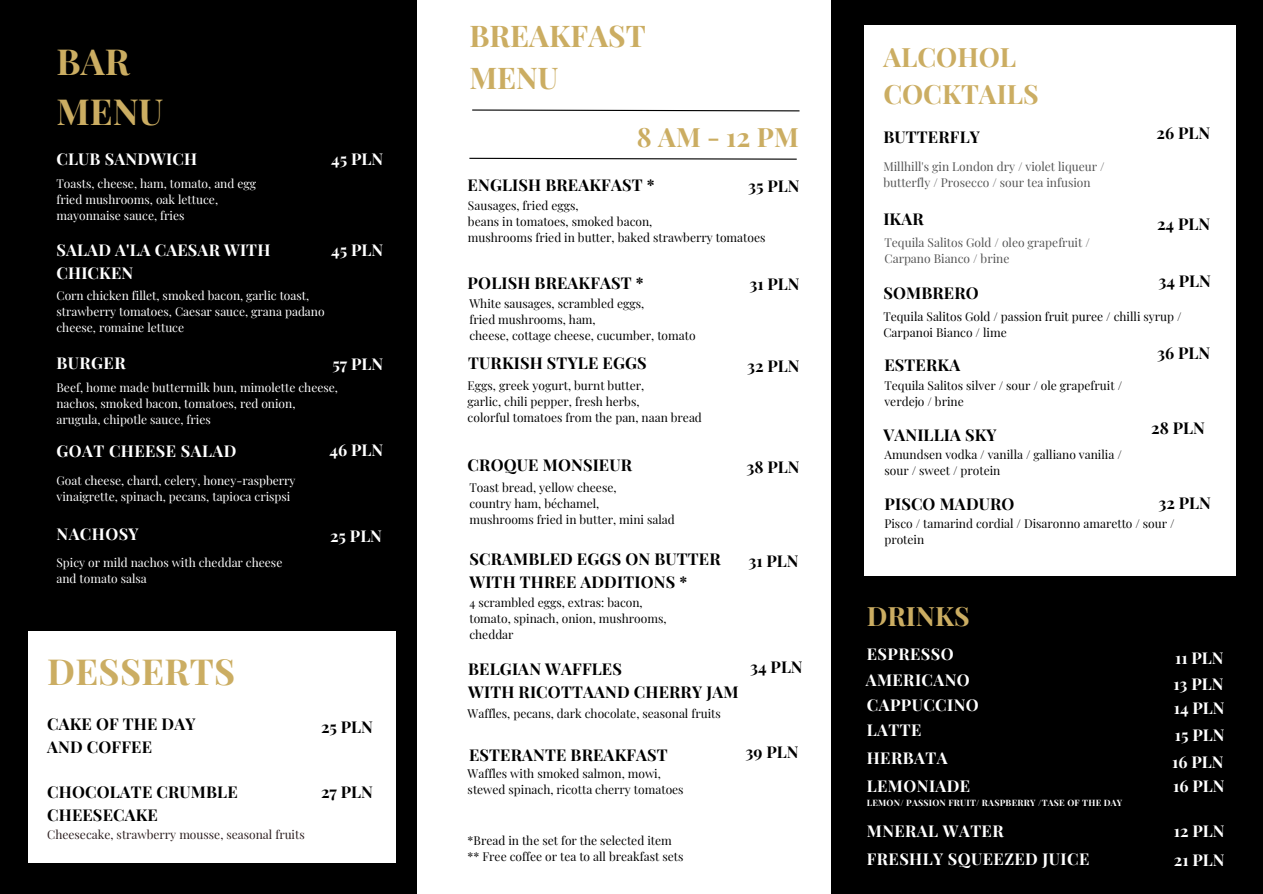
<style>
.page{position:relative;width:1263px;height:894px;background:#fff}
.page>*{position:absolute;margin:0;border:0;box-sizing:border-box;transform-origin:0 0}
.t1{font:700 36px/49.5px "Playfair Display";letter-spacing:.01em;color:#cbad62}
.t2{font:700 30px/41.5px "Playfair Display";color:#cbad62}
.t3{font:700 26.7px/37px "Playfair Display";color:#cbad62}
.t4{font:700 16.35px/22.5px "Playfair Display";letter-spacing:.01em;color:#000}
.t5{font:700 16.35px/24.6px "Playfair Display";letter-spacing:.025em;color:#fff}
.t6{font:700 16.35px/27.2px "Playfair Display";color:#fff}
.t7{font:12px/16px "Playfair Display";color:#000}
.t8{font:12px/16px "Playfair Display";color:#fff}
.t9{font:12px/16px "Playfair Display";color:#545454}
.t10{font:12px "Playfair Display";color:#2c1e1f}
.t11{font:700 8.85px "Playfair Display";letter-spacing:.025em;color:#fff}
</style>
<div class="page">
<div style="left:0;top:0;width:1263px;height:893px;background:#000"></div>
<div style="left:29px;top:631px;width:367px;height:232px;background:#fff"></div>
<div style="left:865px;top:25px;width:371px;height:550px;background:#fff"></div>
<div style="left:417px;top:0;width:413px;height:893px;background:#fff"></div>
<svg style="left:472px;top:109px;width:328px;height:3px"></svg>
<svg style="left:469px;top:157px;width:328px;height:3px"></svg>
<h1 class="t1" style="left:56px;top:35px;width:108px">BAR<br>MENU</h1>
<h3 class="t5" style="left:56px;top:145px;width:142px">CLUB SANDWICH</h3>
<p class="t8" style="left:56px;top:175px;width:201px">Toasts, cheese, ham, tomato, and egg fried mushrooms, oak lettuce, mayonnaise sauce, fries</p>
<h3 class="t5" style="left:56px;top:238px;width:215px;line-height:22.5px">SALAD A'LA CAESAR WITH<br>CHICKEN</h3>
<h3 class="t5" style="left:331px;top:145px;width:54px">45 PLN</h3>
<h3 class="t5" style="left:331px;top:237px;width:54px">45 PLN</h3>
<p class="t8" style="left:56px;top:287px;width:270px">Corn chicken fillet, smoked bacon, garlic toast, strawberry tomatoes, Caesar sauce, grana padano cheese, romaine lettuce</p>
<h3 class="t5" style="left:56px;top:349px;width:71px">BURGER</h3>
<h3 class="t5" style="left:332px;top:351px;width:52px">57 PLN</h3>
<p class="t8" style="left:56px;top:378px;width:283px">Beef, home made buttermilk bun, mimolette cheese, nachos, smoked bacon, tomatoes, red onion, arugula, chipotle sauce, fries</p>
<h3 class="t5" style="left:56px;top:438px;width:181px">GOAT CHEESE SALAD</h3>
<p class="t8" style="left:56px;top:471px;width:241px">Goat cheese, chard, celery, honey-raspberry vinaigrette, spinach, pecans, tapioca crispsi</p>
<h3 class="t5" style="left:56px;top:520px;width:84px">NACHOSY</h3>
<p class="t8" style="left:56px;top:554px;width:227px">Spicy or mild nachos with cheddar cheese and tomato salsa</p>
<h3 class="t5" style="left:330px;top:437px;width:55px">46 PLN</h3>
<h3 class="t5" style="left:330px;top:522px;width:53px">25 PLN</h3>
<h1 class="t1" style="left:47px;top:645px;width:190px">DESSERTS</h1>
<h3 class="t4" style="left:47px;top:712px;width:150px">CAKE OF THE DAY<br>AND COFFEE</h3>
<h3 class="t4" style="left:47px;top:780px;width:192px">CHOCOLATE CRUMBLE<br>CHEESECAKE</h3>
<p class="t10" style="left:47px;top:826px;width:259px">Cheesecake, strawberry mousse, seasonal fruits</p>
<h3 class="t4" style="left:321px;top:714px;width:53px">25 PLN</h3>
<h3 class="t4" style="left:321px;top:780px;width:53px">27 PLN</h3>
<h2 class="t2" style="left:469px;top:14px;width:178px">BREAKFAST<br>MENU</h2>
<h3 class="t3" style="left:637px;top:117px;width:163px">8AM-12PM</h3>
<h3 class="t4" style="left:468px;top:173px;width:188px">ENGLISH BREAKFAST *</h3>
<p class="t7" style="left:468px;top:196px;width:299px">Sausages, fried eggs,<br>beans in tomatoes, smoked bacon,<br>mushrooms fried in butter, baked strawberry tomatoes</p>
<h3 class="t4" style="left:748px;top:174px;width:53px">35 PLN</h3>
<h3 class="t4" style="left:468px;top:270px;width:178px">POLISH BREAKFAST *</h3>
<p class="t7" style="left:469px;top:295px;width:228px">White sausages, scrambled eggs,<br>fried mushrooms, ham,<br>cheese, cottage cheese, cucumber, tomato</p>
<h3 class="t4" style="left:468px;top:351px;width:180px">TURKISH STYLE EGGS</h3>
<p class="t7" style="left:468px;top:376px;width:236px">Eggs, greek yogurt, burnt butter,<br>garlic, chili pepper, fresh herbs,<br>colorful tomatoes from the pan, naan bread</p>
<h3 class="t4" style="left:749px;top:271px;width:52px">31 PLN</h3>
<h3 class="t4" style="left:747px;top:353px;width:54px">32 PLN</h3>
<h3 class="t4" style="left:468px;top:453px;width:166px">CROQUE MONSIEUR</h3>
<p class="t7" style="left:469px;top:478px;width:207px">Toast bread, yellow cheese,<br>country ham, béchamel,<br>mushrooms fried in butter, mini salad</p>
<h3 class="t4" style="left:747px;top:454px;width:55px">38 PLN</h3>
<h3 class="t4" style="left:469px;top:547px;width:253px">SCRAMBLED EGGS ON BUTTER<br>WITH THREE ADDITIONS *</h3>
<p class="t7" style="left:469px;top:594px;width:199px">4 scrambled eggs, extras: bacon, tomato, spinach, onion, mushrooms, cheddar</p>
<h3 class="t4" style="left:468px;top:656px;width:272px">BELGIAN WAFFLES<br>WITH RICOTTAAND CHERRY JAM</h3>
<p class="t7" style="left:468px;top:704px;width:255px">Waffles, pecans, dark chocolate, seasonal fruits</p>
<h3 class="t4" style="left:748px;top:549px;width:52px">31 PLN</h3>
<h3 class="t4" style="left:750px;top:655px;width:54px">34 PLN</h3>
<h3 class="t4" style="left:469px;top:742px;width:200px">ESTERANTE BREAKFAST</h3>
<h3 class="t4" style="left:746px;top:740px;width:54px">39 PLN</h3>
<p class="t7" style="left:468px;top:764px;width:218px">Waffles with smoked salmon, mowi, stewed spinach, ricotta cherry tomatoes</p>
<p class="t7" style="left:468px;top:831px;width:217px">*Bread in the set for the selected item ** Free coffee or tea to all breakfast sets</p>
<h3 class="t3" style="left:883px;top:37px;width:157px">ALCOHOL<br>COCKTAILS</h3>
<h3 class="t4" style="left:883px;top:125px;width:98px">BUTTERFLY</h3>
<p class="t9" style="left:883px;top:157px;width:223px">Millhill's gin London dry / violet liqueur / butterfly / Prosecco / sour tea infusion</p>
<h3 class="t4" style="left:883px;top:207px;width:42px">IKAR</h3>
<p class="t9" style="left:884px;top:234px;width:207px">Tequila Salitos Gold / oleo grapefruit /<br>Carpano Bianco / brine</p>
<h3 class="t4" style="left:883px;top:281px;width:97px">SOMBRERO</h3>
<h3 class="t4" style="left:1156px;top:121px;width:55px">26 PLN</h3>
<h3 class="t4" style="left:1157px;top:212px;width:55px">24 PLN</h3>
<h3 class="t4" style="left:1158px;top:268px;width:54px">34 PLN</h3>
<p class="t7" style="left:883px;top:308px;width:300px">Tequila Salitos Gold / passion fruit puree / chilli syrup /<br>Carpanoi Bianco / lime</p>
<h3 class="t4" style="left:884px;top:352px;width:77px">ESTERKA</h3>
<p class="t7" style="left:884px;top:376px;width:239px">Tequila Salitos silver / sour / ole grapefruit / verdejo / brine</p>
<h3 class="t4" style="left:883px;top:422px;width:115px">VANILLIA SKY</h3>
<h3 class="t4" style="left:1157px;top:341px;width:55px">36 PLN</h3>
<h3 class="t4" style="left:1151px;top:416px;width:55px">28 PLN</h3>
<p class="t7" style="left:884px;top:445px;width:239px">Amundsen vodka / vanilla / galliano vanilia / sour / sweet / protein</p>
<h3 class="t4" style="left:884px;top:492px;width:132px">PISCO MADURO</h3>
<h3 class="t4" style="left:1158px;top:491px;width:54px">32 PLN</h3>
<p class="t7" style="left:884px;top:515px;width:292px">Pisco / tamarind cordial / Disaronno amaretto / sour / protein</p>
<h3 class="t3" style="left:867px;top:596px;width:105px">DRINKS</h3>
<h3 class="t5" style="left:867px;top:641px;width:88px">ESPRESSO</h3>
<h3 class="t5" style="left:1175px;top:644px;width:50px">11 PLN</h3>
<h3 class="t5" style="left:866px;top:667px;width:106px">AMERICANO</h3>
<h3 class="t5" style="left:1173px;top:671px;width:52px">13 PLN</h3>
<h3 class="t5" style="left:867px;top:691px;width:114px">CAPPUCCINO<br>LATTE</h3>
<h3 class="t6" style="left:1174px;top:693px;width:52px">14 PLN<br>15 PLN</h3>
<h3 class="t5" style="left:867px;top:744px;width:82px">HERBATA</h3>
<h3 class="t5" style="left:1172px;top:748px;width:53px">16 PLN</h3>
<h3 class="t5" style="left:867px;top:772px;width:105px">LEMONIADE</h3>
<p class="t11" style="left:867px;top:795px;width:257px">LEMON/ PASSION FRUIT/ RASPBERRY /TASE OF THE DAY</p>
<h3 class="t5" style="left:1173px;top:772px;width:53px">16 PLN</h3>
<h3 class="t5" style="left:867px;top:817px;width:138px">MNERAL WATER</h3>
<h3 class="t5" style="left:1174px;top:817px;width:52px">12 PLN</h3>
<h3 class="t5" style="left:867px;top:845px;width:224px">FRESHLY SQUEEZED JUICE</h3>
<h3 class="t5" style="left:1174px;top:846px;width:52px">21 PLN</h3>
</div>
